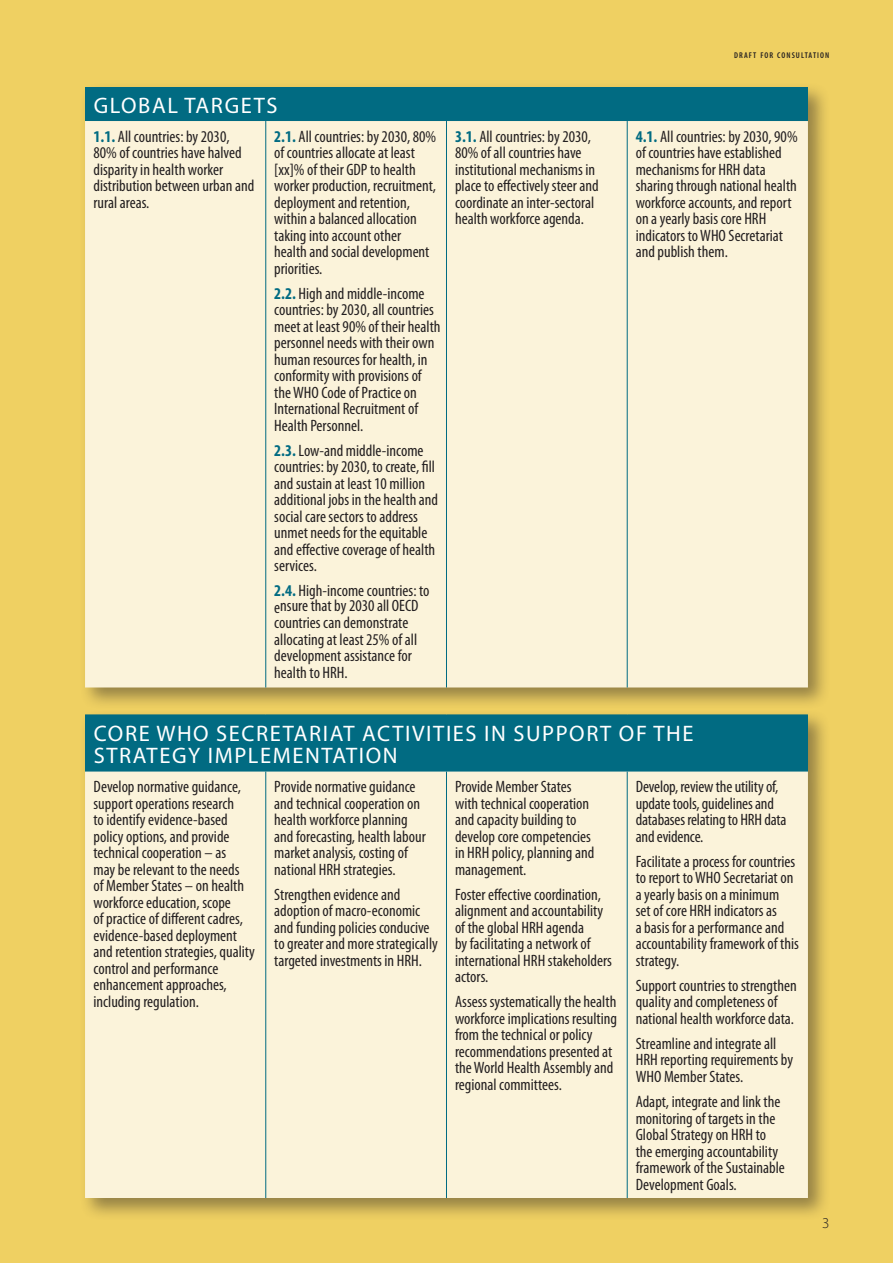
<style>
.page{position:relative;width:893px;height:1263px;background:#efd062}
.page>*{position:absolute;margin:0;border:0;box-sizing:border-box;transform-origin:0 0}
.Box_title{font:22.5px/22.5px "Myriad Pro";letter-spacing:.07em;color:#fff}
.Table_text{font:condensed 16.5px/16.5px "Myriad Pro";color:#231f20}
.t1{font:300 15px "Myriad Pro";color:#231f20}
.t2{font:600 condensed 8.4px "Myriad Pro";letter-spacing:.13em;color:#231f20}
.s1{font-weight:700;color:#016b82}
</style>
<div class="page">
<div style="left:79px;top:709px;width:751px;height:511px;background:#231f20;opacity:.45"></div>
<div style="left:85px;top:715px;width:723px;height:56px;background:#016b82"></div>
<div style="left:85px;top:771px;width:723px;height:427px;background:#fbf3da"></div>
<hr style="left:265px;top:771px;width:1px;height:427px;background:#016b82">
<hr style="left:446px;top:771px;width:1px;height:427px;background:#016b82">
<hr style="left:627px;top:771px;width:1px;height:427px;background:#016b82">
<hr style="left:85px;top:714px;width:181px;height:2px;background:#016b82">
<hr style="left:266px;top:714px;width:180px;height:2px;background:#016b82">
<hr style="left:446px;top:714px;width:181px;height:2px;background:#016b82">
<hr style="left:627px;top:714px;width:181px;height:2px;background:#016b82">
<div style="left:79px;top:81px;width:751px;height:629px;background:#231f20;opacity:.45"></div>
<div style="left:85px;top:87px;width:723px;height:34px;background:#016b82"></div>
<div style="left:85px;top:121px;width:723px;height:566px;background:#fbf3da"></div>
<hr style="left:265px;top:121px;width:1px;height:566px;background:#016b82">
<hr style="left:446px;top:121px;width:1px;height:566px;background:#016b82">
<hr style="left:627px;top:121px;width:1px;height:566px;background:#016b82">
<p class="t2" style="left:734px;top:50px;width:97px">DRAFT FOR CONSULTATION</p>
<p class="Box_title" style="left:94px;top:93px;width:185px">GLOBAL TARGETS</p>
<p class="Table_text" style="left:94px;top:128px;width:162px"><span class="s1">1.1.</span> All countries: by 2030,<br>80% of countries have halved disparity in health worker distribution between urban and rural areas.</p>
<p class="Table_text" style="left:274px;top:128px;width:163px"><span class="s1">2.1.</span> All countries: by 2030, 80% of countries allocate at least [xx]% of their GDP to health worker production, recruitment, deployment and retention, within a balanced allocation taking into account other health and social development priorities.</p>
<p class="Table_text" style="left:274px;top:285px;width:168px"><span class="s1">2.2.</span> High and middle-income countries: by 2030, all countries meet at least 90% of their health personnel needs with their own human resources for health, in conformity with provisions of the WHO Code of Practice on<br>International Recruitment of<br>Health Personnel.</p>
<p class="Table_text" style="left:274px;top:442px;width:165px"><span class="s1">2.3.</span> Low-and middle-income countries: by 2030, to create, fill and sustain at least 10 million additional jobs in the health and social care sectors to address unmet needs for the equitable and effective coverage of health services.</p>
<p class="Table_text" style="left:274px;top:583px;width:157px;line-height:15px"><span class="s1">2.4.</span> High-income countries: to ensure that by 2030 all OECD</p>
<p class="Table_text" style="left:274px;top:614px;width:144px">countries can demonstrate allocating at least 25% of all development assistance for health to HRH.</p>
<p class="Table_text" style="left:455px;top:128px;width:145px"><span class="s1">3.1.</span> All countries: by 2030,<br>80% of all countries have institutional mechanisms in place to effectively steer and coordinate an inter-sectoral health workforce agenda.</p>
<p class="Table_text" style="left:636px;top:128px;width:163px"><span class="s1">4.1.</span> All countries: by 2030, 90% of countries have established mechanisms for HRH data sharing through national health workforce accounts, and report on a yearly basis core HRH indicators to WHO Secretariat and publish them.</p>
<p class="Box_title" style="left:94px;top:721px;width:601px">CORE WHO SECRETARIAT ACTIVITIES IN SUPPORT OF THE<br>STRATEGY IMPLEMENTATION</p>
<p class="Table_text" style="left:94px;top:778px;width:163px">Develop normative guidance, support operations research<br>to identify evidence-based policy options, and provide technical cooperation – as<br>may be relevant to the needs<br>of Member States – on health workforce education, scope<br>of practice of different cadres, evidence-based deployment and retention strategies, quality control and performance enhancement approaches, including regulation.</p>
<p class="Table_text" style="left:274px;top:778px;width:153px">Provide normative guidance and technical cooperation on health workforce planning and forecasting, health labour market analysis, costing of national HRH strategies.</p>
<p class="Table_text" style="left:636px;top:778px;width:152px">Develop, review the utility of, update tools, guidelines and databases relating to HRH data and evidence.</p>
<p class="Table_text" style="left:636px;top:853px;width:165px">Facilitate a process for countries to report to WHO Secretariat on a yearly basis on a minimum<br>set of core HRH indicators as<br>a basis for a performance and accountability framework of this strategy.</p>
<p class="Table_text" style="left:636px;top:977px;width:163px">Support countries to strengthen quality and completeness of national health workforce data.</p>
<p class="Table_text" style="left:636px;top:1035px;width:159px">Streamline and integrate all<br>HRH reporting requirements by<br>WHO Member States.</p>
<p class="Table_text" style="left:636px;top:1093px;width:151px">Adapt, integrate and link the monitoring of targets in the<br>Global Strategy on HRH to the emerging accountability framework of the Sustainable<br>Development Goals.</p>
<p class="Table_text" style="left:455px;top:778px;width:141px">Provide Member States with technical cooperation and capacity building to develop core competencies in HRH policy, planning and management.</p>
<p class="Table_text" style="left:455px;top:886px;width:159px">Foster effective coordination, alignment and accountability of the global HRH agenda<br>by facilitating a network of international HRH stakeholders actors.</p>
<p class="Table_text" style="left:455px;top:993px;width:164px">Assess systematically the health workforce implications resulting from the technical or policy recommendations presented at the World Health Assembly and regional committees.</p>
<p class="Table_text" style="left:274px;top:886px;width:165px">Strengthen evidence and adoption of macro-economic and funding policies conducive to greater and more strategically targeted investments in HRH.</p>
<p class="t1" style="left:822px;top:1214px;width:9px">3</p>
</div>
